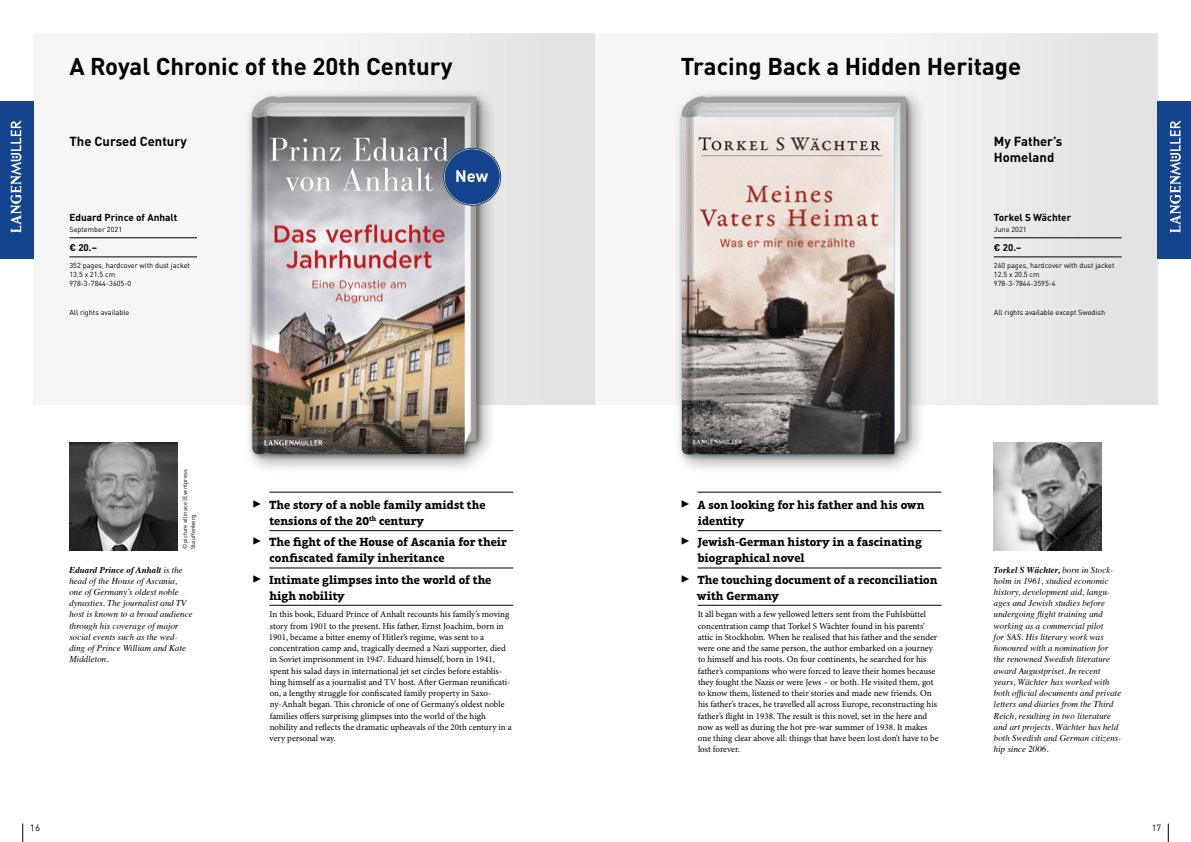
<style>
.page{position:relative;width:1191px;height:842px;background:#fff}
.page>*{position:absolute;margin:0;border:0;box-sizing:border-box;transform-origin:0 0}
.t1{font:700 24px "DINOT";color:#000}
.t2{font:700 16.4px "DINOT";color:#fff}
.p_Biblio_body_ohneGL{font:700 13px/16px "DINOT";color:#000}
.p_USPs_folgende{font:700 12px/15.8px "Aptifer Slab LT Pro";color:#000}
.p_USPs_erster{font:700 12px/15.8px "Aptifer Slab LT Pro";color:#000}
.p_Biblio_body_ohneGL-2{font:700 10px "DINOT";color:#000}
.p_Biblio_body_ohneGL-3{font:700 9.7px "DINOT";color:#000}
.t3{font:9.2px "DINOT";color:#000;scale:1.09 1}
.p_Body_Einzug_6mm_lf{font:9px/11.2px "Minion Pro";color:#000}
.p_Autorentext{font:italic 9px/11.2px "Times";color:#000}
.t4{font:9px "DINOT";color:#000}
.p_Biblio_body_ohneGL-4{font:7.3px/8.8px "DINOT";color:#000}
.Fließtext_LMV{font:6px/8px "DINOT";color:#000}
.s1{font-weight:700}
</style>
<div class="page">
<svg style="left:22px;top:823px;width:1px;height:19px"></svg>
<svg style="left:1167px;top:823px;width:1px;height:19px"></svg>
<div style="left:34px;top:34px;width:561px;height:370px;background:linear-gradient(to right,#fbfbfb,#e6e6e6)"></div>
<div style="left:595px;top:34px;width:562px;height:370px;background:#ededed"></div>
<div style="left:1157px;top:101px;width:34px;height:157px;background:#14448d"></div>
<svg style="left:1169px;top:120px;width:11px;height:113px"></svg>
<div style="left:0;top:101px;width:34px;height:157px;background:#14448d"></div>
<svg style="left:11px;top:120px;width:10px;height:113px"></svg>
<hr style="left:994px;top:238px;width:127px;height:1px;background:#000">
<hr style="left:994px;top:257px;width:127px;height:1px;background:#000">
<hr style="left:69px;top:238px;width:128px;height:1px;background:#000">
<hr style="left:69px;top:257px;width:128px;height:1px;background:#000">
<hr style="left:269px;top:492px;width:244px;height:1px;background:#000">
<hr style="left:269px;top:530px;width:244px;height:1px;background:#000">
<hr style="left:269px;top:568px;width:244px;height:1px;background:#000">
<hr style="left:269px;top:605px;width:244px;height:1px;background:#000">
<hr style="left:697px;top:492px;width:244px;height:1px;background:#000">
<hr style="left:697px;top:530px;width:244px;height:1px;background:#000">
<hr style="left:697px;top:568px;width:244px;height:1px;background:#000">
<hr style="left:697px;top:605px;width:244px;height:1px;background:#000">
<img style="left:994px;top:442px;width:107px;height:108px">
<div style="left:672px;top:87px;width:254px;height:388px;background:#000;opacity:.4"></div>
<svg style="left:682px;top:96px;width:224px;height:346px;background:#a7a3a1"></svg>
<svg style="left:894px;top:130px;width:7px;height:319px"></svg>
<svg style="left:684px;top:100px;width:217px;height:30px;background:#c6c5c5"></svg>
<img style="left:696px;top:116px;width:198px;height:338px">
<svg style="left:687px;top:115px;width:5px;height:339px;background:#8b847f"></svg>
<svg style="left:692px;top:115px;width:4px;height:339px"></svg>
<svg style="left:682px;top:115px;width:5px;height:339px;background:#aba4a0"></svg>
<div style="left:242px;top:87px;width:255px;height:388px;background:#000;opacity:.4"></div>
<svg style="left:252px;top:96px;width:224px;height:345px;background:#a8a5a3"></svg>
<svg style="left:465px;top:130px;width:6px;height:318px"></svg>
<svg style="left:255px;top:100px;width:216px;height:30px;background:#c5c5c4"></svg>
<img style="left:268px;top:115px;width:197px;height:339px">
<svg style="left:252px;top:115px;width:11px;height:339px;background:#747071"></svg>
<svg style="left:263px;top:115px;width:5px;height:339px;background:#8d898a"></svg>
<svg style="left:253px;top:115px;width:5px;height:339px;background:#898585"></svg>
<img style="left:69px;top:442px;width:108px;height:108px">
<svg style="left:440px;top:145px;width:63px;height:64px;background:#516e9b"></svg>
<p class="t1" style="left:69px;top:51px;width:384px">A Royal Chronic of the 20th Century</p>
<p class="p_Biblio_body_ohneGL" style="left:69px;top:133px;width:119px">The Cursed Century</p>
<p class="p_Biblio_body_ohneGL-2" style="left:69px;top:211px;width:109px">Eduard Prince of Anhalt</p>
<p class="p_Biblio_body_ohneGL-4" style="left:69px;top:225px;width:54px">September 2021</p>
<p class="p_Biblio_body_ohneGL-3" style="left:69px;top:241px;width:29px">€ 20.–</p>
<p class="p_Biblio_body_ohneGL-4" style="left:69px;top:261px;width:122px">352 pages, hardcover with dust jacket<br>13.5 x 21.5 cm<br>978-3-7844-3605-0</p>
<p class="p_Biblio_body_ohneGL-4" style="left:69px;top:308px;width:61px">All rights available</p>
<p class="t2" style="left:455px;top:165px;width:35px">New</p>
<p class="Fließtext_LMV" style="left:181px;top:549px;width:81px;rotate:-90deg">©picture allinace|Eventpress<br>Stauffenberg</p>
<p class="p_Autorentext" style="left:69px;top:563px;width:125px"><span class="s1">Eduard Prince of Anhalt</span> is the head of the House of Ascania, one of Germany’s oldest noble dynasties. The journalist and TV host is known to a broad audience through his coverage of major social events such as the wed&shy;ding of Prince William and Kate<br>Middleton.</p>
<p class="p_USPs_erster" style="left:269px;top:497px;width:217px;text-indent:-17px">✓ The story of a noble family amidst the tensions of the 20<sup>th</sup> century</p>
<p class="p_USPs_folgende" style="left:270px;top:534px;width:239px;text-indent:-17px">✓ The fight of the House of Ascania for their confiscated family inheritance</p>
<p class="p_USPs_folgende" style="left:269px;top:572px;width:223px;text-indent:-17px">✓ Intimate glimpses into the world of the high nobility</p>
<p class="p_Body_Einzug_6mm_lf" style="left:269px;top:609px;width:244px">In this book, Eduard Prince of Anhalt recounts his family’s moving story from 1901 to the present. His father, Ernst Joachim, born in 1901, became a bitter enemy of Hitler’s regime, was sent to a concentration camp and, tragically deemed a Nazi supporter, died in Soviet imprisonment in 1947. Eduard himself, born in 1941, spent his salad days in international jet set circles before establis&shy;hing himself as a journalist and TV host. After German reunificati&shy;on, a lengthy struggle for confiscated family property in Saxo&shy;ny-Anhalt began. This chronicle of one of Germany’s oldest noble families offers surprising glimpses into the world of the high nobility and reflects the dramatic upheavals of the 20th century in a very personal way.</p>
<p class="t1" style="left:681px;top:51px;width:342px">Tracing Back a Hidden Heritage</p>
<p class="p_Biblio_body_ohneGL" style="left:994px;top:133px;width:70px">My Father’s<br>Homeland</p>
<p class="p_Biblio_body_ohneGL-2" style="left:994px;top:211px;width:79px">Torkel S Wächter</p>
<p class="p_Biblio_body_ohneGL-4" style="left:994px;top:225px;width:34px">June 2021</p>
<p class="p_Biblio_body_ohneGL-3" style="left:994px;top:241px;width:29px">€ 20.–</p>
<p class="p_Biblio_body_ohneGL-4" style="left:994px;top:261px;width:122px">260 pages, hardcover with dust jacket<br>12.5 x 20.5 cm<br>978-3-7844-3595-4</p>
<p class="p_Biblio_body_ohneGL-4" style="left:994px;top:308px;width:113px">All rights available except Swedish</p>
<p class="p_USPs_erster" style="left:698px;top:497px;width:228px;text-indent:-17px">✓ A son looking for his father and his own identity</p>
<p class="p_USPs_folgende" style="left:697px;top:534px;width:226px;text-indent:-17px">✓ Jewish-German history in a fascinating biographical novel</p>
<p class="p_USPs_folgende" style="left:697px;top:572px;width:242px;text-indent:-17px">✓ The touching document of a reconciliation with Germany</p>
<p class="p_Body_Einzug_6mm_lf" style="left:697px;top:609px;width:242px">It all began with a few yellowed letters sent from the Fuhlsbüttel concentration camp that Torkel S Wächter found in his parents’ attic in Stockholm. When he realised that his father and the sender were one and the same person, the author embarked on a journey to himself and his roots. On four continents, he searched for his father’s companions who were forced to leave their homes because they fought the Nazis or were Jews – or both. He visited them, got to know them, listened to their stories and made new friends. On his father’s traces, he travelled all across Europe, reconstructing his father’s flight in 1938. The result is this novel, set in the here and now as well as during the hot pre-war summer of 1938. It makes one thing clear above all: things that have been lost don’t have to be lost forever.</p>
<p class="p_Autorentext" style="left:994px;top:563px;width:130px"><span class="s1">Torkel S Wächter,</span> born in Stock&shy;holm in 1961, studied economic history, development aid, langu&shy;ages and Jewish studies before undergoing flight training and working as a commercial pilot<br>for SAS. His literary work was honoured with a nomination for the renowned Swedish literature award Augustpriset. In recent years, Wächter has worked with both official documents and private letters and diaries from the Third<br>Reich, resulting in two literature and art projects. Wächter has held both Swedish and German citizens&shy;hip since 2006.</p>
<p class="t3" style="left:30px;top:822px;width:11px">16</p>
<p class="t4" style="left:1151px;top:822px;width:11px">17</p>
</div>
